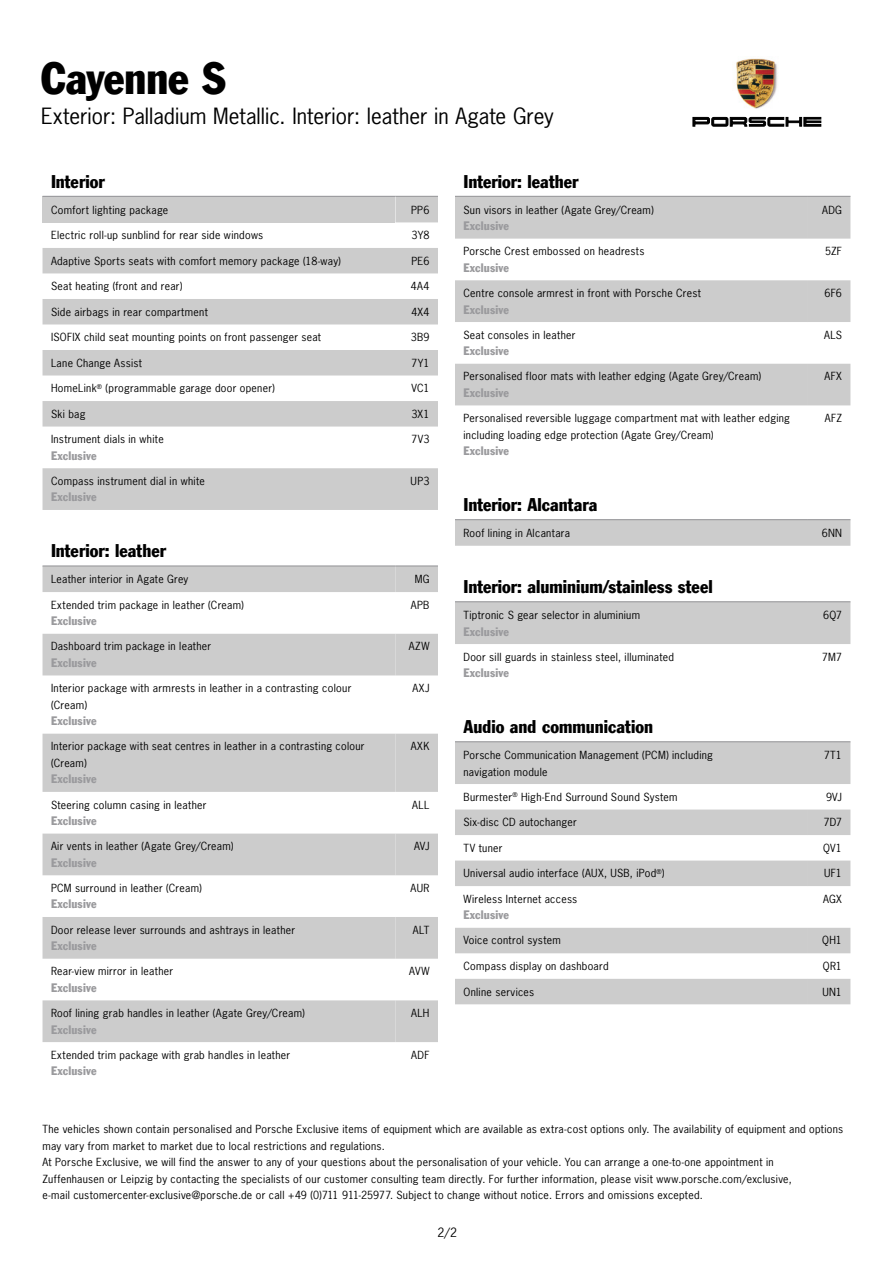
<style>
.page{position:relative;width:893px;height:1263px;background:#fff}
.page>*{position:absolute;margin:0;border:0;box-sizing:border-box;transform-origin:0 0}
.t1{font:condensed 45px "Frank Gothfor Porsche WTT";letter-spacing:-.01em;color:#000}
.t2{font:21px "News Gothfor Porsche WTT";color:#000}
.t3{font:condensed 18px "Frank Gothfor Porsche WTT";color:#000}
.t4{font:condensed 12px "Frank Gothfor Porsche WTT";letter-spacing:.015em;color:#9a9a9d}
.t5{font:12px "News Gothfor Porsche WTT";color:#000}
.t6{font:10.5px/16.5px "News Gothfor Porsche WTT";letter-spacing:.03em;color:#000}
</style>
<div class="page">
<svg style="left:692px;top:117px;width:130px;height:10px"></svg>
<img style="left:736px;top:58px;width:42px;height:51px">
<svg style="left:43px;top:197px;width:395px;height:313px;fill:#ccc"></svg>
<hr style="left:43px;top:196px;width:352px;height:1px;background:#9a9a9d">
<hr style="left:395px;top:196px;width:43px;height:1px;background:#9a9a9d">
<svg style="left:43px;top:566px;width:352px;height:476px;fill:#ccc"></svg>
<svg style="left:395px;top:566px;width:43px;height:476px"></svg>
<hr style="left:43px;top:565px;width:352px;height:1px;background:#9a9a9d">
<hr style="left:395px;top:565px;width:43px;height:1px;background:#9a9a9d">
<svg style="left:455px;top:197px;width:353px;height:208px;fill:#ccc"></svg>
<svg style="left:808px;top:197px;width:42px;height:208px"></svg>
<hr style="left:455px;top:196px;width:353px;height:1px;background:#9a9a9d">
<hr style="left:808px;top:196px;width:42px;height:1px;background:#9a9a9d">
<svg style="left:455px;top:520px;width:395px;height:26px;background:#cbcbcb"></svg>
<hr style="left:455px;top:519px;width:353px;height:1px;background:#9a9a9d">
<hr style="left:808px;top:519px;width:42px;height:1px;background:#9a9a9d">
<div style="left:455px;top:602px;width:395px;height:42px;background:#ccc"></div>
<hr style="left:455px;top:601px;width:353px;height:1px;background:#9a9a9d">
<hr style="left:808px;top:601px;width:42px;height:1px;background:#9a9a9d">
<svg style="left:455px;top:742px;width:395px;height:262px;fill:#ccc"></svg>
<svg style="left:808px;top:809px;width:42px;height:195px"></svg>
<hr style="left:455px;top:741px;width:353px;height:1px;background:#9a9a9d">
<hr style="left:808px;top:741px;width:42px;height:1px;background:#9a9a9d">
<h1 class="t1" style="left:41px;top:51px;width:186px">Cayenne S</h1>
<h2 class="t2" style="left:41px;top:103px;width:514px">Exterior: Palladium Metallic. Interior: leather in Agate Grey</h2>
<h3 class="t3" style="left:51px;top:170px;width:55px">Interior</h3>
<p class="t6" style="left:51px;top:201px;width:119px">Comfort lighting package</p>
<p class="t6" style="left:411px;top:201px;width:20px">PP6</p>
<p class="t6" style="left:51px;top:227px;width:214px">Electric roll-up sunblind for rear side windows</p>
<p class="t6" style="left:411px;top:227px;width:19px">3Y8</p>
<p class="t6" style="left:51px;top:252px;width:291px">Adaptive Sports seats with comfort memory package (18-way)</p>
<p class="t6" style="left:411px;top:252px;width:19px">PE6</p>
<p class="t6" style="left:51px;top:278px;width:133px">Seat heating (front and rear)</p>
<p class="t6" style="left:411px;top:278px;width:20px">4A4</p>
<p class="t6" style="left:51px;top:303px;width:158px">Side airbags in rear compartment</p>
<p class="t6" style="left:411px;top:303px;width:19px">4X4</p>
<p class="t6" style="left:51px;top:329px;width:272px">ISOFIX child seat mounting points on front passenger seat</p>
<p class="t6" style="left:411px;top:329px;width:20px">3B9</p>
<p class="t6" style="left:51px;top:354px;width:93px">Lane Change Assist</p>
<p class="t6" style="left:411px;top:354px;width:20px">7Y1</p>
<p class="t6" style="left:51px;top:380px;width:225px">HomeLink<sup>®</sup> (programmable garage door opener)</p>
<p class="t6" style="left:411px;top:380px;width:20px">VC1</p>
<p class="t6" style="left:51px;top:405px;width:36px">Ski bag</p>
<p class="t6" style="left:411px;top:405px;width:19px">3X1</p>
<p class="t6" style="left:51px;top:431px;width:114px">Instrument dials in white</p>
<p class="t4" style="left:51px;top:448px;width:47px">Exclusive</p>
<p class="t6" style="left:411px;top:431px;width:20px">7V3</p>
<h3 class="t3" style="left:463px;top:170px;width:117px">Interior: leather</h3>
<p class="t6" style="left:463px;top:201px;width:192px">Sun visors in leather (Agate Grey/Cream)</p>
<p class="t4" style="left:463px;top:219px;width:47px">Exclusive</p>
<p class="t6" style="left:463px;top:243px;width:183px">Porsche Crest embossed on headrests</p>
<p class="t4" style="left:463px;top:260px;width:47px">Exclusive</p>
<p class="t6" style="left:463px;top:285px;width:239px">Centre console armrest in front with Porsche Crest</p>
<p class="t4" style="left:463px;top:302px;width:47px">Exclusive</p>
<p class="t6" style="left:463px;top:326px;width:114px">Seat consoles in leather</p>
<p class="t4" style="left:463px;top:344px;width:47px">Exclusive</p>
<p class="t6" style="left:463px;top:368px;width:299px">Personalised floor mats with leather edging (Agate Grey/Cream)</p>
<p class="t4" style="left:463px;top:385px;width:47px">Exclusive</p>
<p class="t6" style="left:463px;top:410px;width:328px">Personalised reversible luggage compartment mat with leather edging including loading edge protection (Agate Grey/Cream)</p>
<p class="t4" style="left:463px;top:444px;width:47px">Exclusive</p>
<p class="t6" style="left:822px;top:201px;width:21px">ADG</p>
<p class="t6" style="left:825px;top:243px;width:18px">5ZF</p>
<p class="t6" style="left:825px;top:285px;width:19px">6F6</p>
<p class="t6" style="left:824px;top:326px;width:19px">ALS</p>
<p class="t6" style="left:824px;top:368px;width:19px">AFX</p>
<p class="t6" style="left:825px;top:410px;width:19px">AFZ</p>
<p class="t6" style="left:51px;top:473px;width:155px">Compass instrument dial in white</p>
<p class="t4" style="left:51px;top:490px;width:47px">Exclusive</p>
<p class="t6" style="left:411px;top:473px;width:20px">UP3</p>
<h3 class="t3" style="left:51px;top:540px;width:117px">Interior: leather</h3>
<p class="t6" style="left:51px;top:571px;width:139px">Leather interior in Agate Grey</p>
<p class="t6" style="left:415px;top:571px;width:16px">MG</p>
<p class="t6" style="left:51px;top:596px;width:194px">Extended trim package in leather (Cream)</p>
<p class="t4" style="left:51px;top:614px;width:47px">Exclusive</p>
<p class="t6" style="left:411px;top:596px;width:20px">APB</p>
<p class="t6" style="left:51px;top:638px;width:162px">Dashboard trim package in leather</p>
<p class="t4" style="left:51px;top:655px;width:47px">Exclusive</p>
<p class="t6" style="left:409px;top:638px;width:22px">AZW</p>
<p class="t6" style="left:51px;top:680px;width:302px">Interior package with armrests in leather in a contrasting colour (Cream)</p>
<p class="t4" style="left:51px;top:714px;width:47px">Exclusive</p>
<p class="t6" style="left:412px;top:680px;width:19px">AXJ</p>
<p class="t6" style="left:51px;top:738px;width:315px">Interior package with seat centres in leather in a contrasting colour (Cream)</p>
<p class="t4" style="left:51px;top:772px;width:47px">Exclusive</p>
<p class="t6" style="left:411px;top:738px;width:20px">AXK</p>
<p class="t6" style="left:51px;top:796px;width:157px">Steering column casing in leather</p>
<p class="t4" style="left:51px;top:813px;width:47px">Exclusive</p>
<p class="t6" style="left:412px;top:796px;width:19px">ALL</p>
<p class="t6" style="left:51px;top:838px;width:184px">Air vents in leather (Agate Grey/Cream)</p>
<p class="t4" style="left:51px;top:855px;width:47px">Exclusive</p>
<p class="t6" style="left:414px;top:838px;width:17px">AVJ</p>
<p class="t6" style="left:51px;top:880px;width:152px">PCM surround in leather (Cream)</p>
<p class="t4" style="left:51px;top:897px;width:47px">Exclusive</p>
<p class="t6" style="left:411px;top:880px;width:20px">AUR</p>
<p class="t6" style="left:51px;top:921px;width:246px">Door release lever surrounds and ashtrays in leather</p>
<p class="t4" style="left:51px;top:938px;width:47px">Exclusive</p>
<p class="t6" style="left:413px;top:921px;width:18px">ALT</p>
<p class="t6" style="left:51px;top:963px;width:124px">Rear-view mirror in leather</p>
<p class="t4" style="left:51px;top:980px;width:47px">Exclusive</p>
<p class="t6" style="left:409px;top:963px;width:22px">AVW</p>
<p class="t6" style="left:51px;top:1005px;width:255px">Roof lining grab handles in leather (Agate Grey/Cream)</p>
<p class="t4" style="left:51px;top:1022px;width:47px">Exclusive</p>
<p class="t6" style="left:411px;top:1005px;width:20px">ALH</p>
<p class="t6" style="left:51px;top:1046px;width:241px">Extended trim package with grab handles in leather</p>
<p class="t4" style="left:51px;top:1064px;width:47px">Exclusive</p>
<p class="t6" style="left:411px;top:1046px;width:20px">ADF</p>
<h3 class="t3" style="left:463px;top:494px;width:135px">Interior: Alcantara</h3>
<p class="t6" style="left:463px;top:525px;width:108px">Roof lining in Alcantara</p>
<p class="t6" style="left:822px;top:525px;width:22px">6NN</p>
<h3 class="t3" style="left:463px;top:576px;width:251px">Interior: aluminium/stainless steel</h3>
<p class="t6" style="left:463px;top:607px;width:178px">Tiptronic S gear selector in aluminium</p>
<p class="t4" style="left:463px;top:624px;width:47px">Exclusive</p>
<p class="t6" style="left:463px;top:648px;width:212px">Door sill guards in stainless steel, illuminated</p>
<p class="t4" style="left:463px;top:666px;width:47px">Exclusive</p>
<p class="t6" style="left:823px;top:607px;width:20px">6Q7</p>
<p class="t6" style="left:822px;top:648px;width:22px">7M7</p>
<h3 class="t3" style="left:463px;top:716px;width:191px">Audio and communication</h3>
<p class="t6" style="left:463px;top:747px;width:251px">Porsche Communication Management (PCM) including navigation module</p>
<p class="t6" style="left:824px;top:747px;width:20px">7T1</p>
<p class="t6" style="left:463px;top:788px;width:216px">Burmester<sup>®</sup> High-End Surround Sound System</p>
<p class="t6" style="left:826px;top:788px;width:17px">9VJ</p>
<p class="t6" style="left:463px;top:814px;width:115px">Six-disc CD autochanger</p>
<p class="t6" style="left:823px;top:814px;width:20px">7D7</p>
<p class="t6" style="left:463px;top:839px;width:41px">TV tuner</p>
<p class="t6" style="left:823px;top:839px;width:20px">QV1</p>
<p class="t6" style="left:463px;top:865px;width:203px">Universal audio interface (AUX, USB, iPod<sup>®</sup>)</p>
<p class="t6" style="left:824px;top:865px;width:19px">UF1</p>
<p class="t6" style="left:463px;top:890px;width:115px">Wireless Internet access</p>
<p class="t4" style="left:463px;top:908px;width:47px">Exclusive</p>
<p class="t6" style="left:823px;top:890px;width:20px">AGX</p>
<p class="t6" style="left:463px;top:932px;width:99px">Voice control system</p>
<p class="t6" style="left:822px;top:932px;width:21px">QH1</p>
<p class="t6" style="left:463px;top:958px;width:147px">Compass display on dashboard</p>
<p class="t6" style="left:823px;top:958px;width:21px">QR1</p>
<p class="t6" style="left:463px;top:983px;width:72px">Online services</p>
<p class="t6" style="left:822px;top:983px;width:21px">UN1</p>
<p class="t6" style="left:43px;top:1121px;width:802px">The vehicles shown contain personalised and Porsche Exclusive items of equipment which are available as extra-cost options only. The availability of equipment and options may vary from market to market due to local restrictions and regulations.<br>At Porsche Exclusive, we will find the answer to any of your questions about the personalisation of your vehicle. You can arrange a one-to-one appointment in<br>Zuffenhausen or Leipzig by contacting the specialists of our customer consulting team directly. For further information, please visit www.porsche.com/exclusive,<br>e-mail customercenter-exclusive@porsche.de or call +49 (0)711 911-25977. Subject to change without notice. Errors and omissions excepted.</p>
<p class="t5" style="left:437px;top:1225px;width:21px">2/2</p>
</div>
